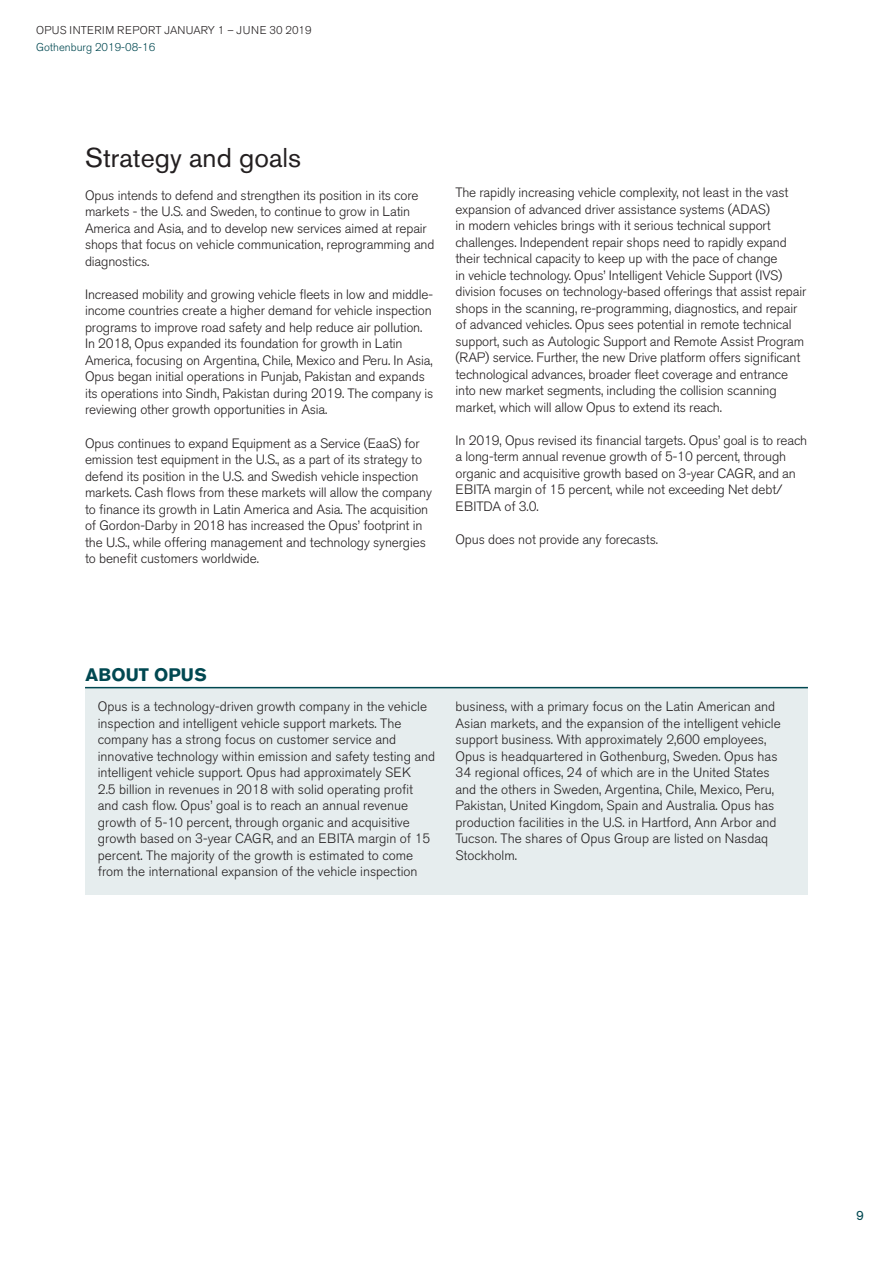
<style>
.page{position:relative;width:893px;height:1263px;background:#fff}
.page>*{position:absolute;margin:0;border:0;box-sizing:border-box;transform-origin:0 0}
.t1{font:27px "Akzidenz Grotesk BE";color:#231f20}
.t2{font:700 18px "Akzidenz Grotesk BE";color:#004851}
.t3{font:300 13.5px/16.5px "Akzidenz Grotesk BE";letter-spacing:-.01em;color:#231f20}
.t4{font:13.5px "Akzidenz Grotesk BE";color:#004851}
.t5{font:300 11.25px "Akzidenz Grotesk BE";letter-spacing:.01em;color:#231f20}
.t6{font:300 11.25px "Akzidenz Grotesk BE";color:#004851}
</style>
<div class="page">
<div style="left:85px;top:688px;width:723px;height:207px;background:#e6edee"></div>
<hr style="left:85px;top:687px;width:723px;height:1px;background:#004851">
<p class="t5" style="left:36px;top:24px;width:277px">OPUS INTERIM REPORT JANUARY 1 – JUNE 30 2019</p>
<p class="t6" style="left:36px;top:41px;width:121px">Gothenburg 2019-08-16</p>
<p class="t1" style="left:85px;top:141px;width:217px">Strategy and goals</p>
<p class="t3" style="left:85px;top:187px;width:351px">Opus intends to defend and strengthen its position in its core markets - the U.S. and Sweden, to continue to grow in Latin America and Asia, and to develop new services aimed at repair shops that focus on vehicle communication, reprogramming and diagnostics.</p>
<p class="t3" style="left:85px;top:286px;width:350px">Increased mobility and growing vehicle fleets in low and middle&shy;income countries create a higher demand for vehicle inspection programs to improve road safety and help reduce air pollution.<br>In 2018, Opus expanded its foundation for growth in Latin America, focusing on Argentina, Chile, Mexico and Peru. In Asia, Opus began initial operations in Punjab, Pakistan and expands its operations into Sindh, Pakistan during 2019. The company is reviewing other growth opportunities in Asia.</p>
<p class="t3" style="left:85px;top:435px;width:348px">Opus continues to expand Equipment as a Service (EaaS) for emission test equipment in the U.S., as a part of its strategy to defend its position in the U.S. and Swedish vehicle inspection markets. Cash flows from these markets will allow the company to finance its growth in Latin America and Asia. The acquisition of Gordon-Darby in 2018 has increased the Opus’ footprint in the U.S., while offering management and technology synergies to benefit customers worldwide.</p>
<p class="t3" style="left:455px;top:185px;width:352px">The rapidly increasing vehicle complexity, not least in the vast expansion of advanced driver assistance systems (ADAS)<br>in modern vehicles brings with it serious technical support challenges. Independent repair shops need to rapidly expand their technical capacity to keep up with the pace of change<br>in vehicle technology. Opus’ Intelligent Vehicle Support (IVS) division focuses on technology-based offerings that assist repair shops in the scanning, re-programming, diagnostics, and repair of advanced vehicles. Opus sees potential in remote technical support, such as Autologic Support and Remote Assist Program (RAP) service. Further, the new Drive platform offers significant technological advances, broader fleet coverage and entrance into new market segments, including the collision scanning market, which will allow Opus to extend its reach.</p>
<p class="t3" style="left:455px;top:432px;width:353px">In 2019, Opus revised its financial targets. Opus’ goal is to reach a long-term annual revenue growth of 5-10 percent, through organic and acquisitive growth based on 3-year CAGR, and an EBITA margin of 15 percent, while not exceeding Net debt/ EBITDA of 3.0.</p>
<p class="t3" style="left:455px;top:531px;width:204px">Opus does not provide any forecasts.</p>
<p class="t2" style="left:86px;top:664px;width:123px">ABOUT OPUS</p>
<p class="t3" style="left:98px;top:699px;width:339px">Opus is a technology-driven growth company in the vehicle inspection and intelligent vehicle support markets. The company has a strong focus on customer service and innovative technology within emission and safety testing and intelligent vehicle support. Opus had approximately SEK<br>2.5 billion in revenues in 2018 with solid operating profit and cash flow. Opus’ goal is to reach an annual revenue growth of 5-10 percent, through organic and acquisitive growth based on 3-year CAGR, and an EBITA margin of 15 percent. The majority of the growth is estimated to come from the international expansion of the vehicle inspection</p>
<p class="t3" style="left:455px;top:699px;width:327px">business, with a primary focus on the Latin American and Asian markets, and the expansion of the intelligent vehicle support business. With approximately 2,600 employees, Opus is headquartered in Gothenburg, Sweden. Opus has 34 regional offices, 24 of which are in the United States and the others in Sweden, Argentina, Chile, Mexico, Peru, Pakistan, United Kingdom, Spain and Australia. Opus has production facilities in the U.S. in Hartford, Ann Arbor and Tucson. The shares of Opus Group are listed on Nasdaq Stockholm.</p>
<p class="t4" style="left:856px;top:1208px;width:9px">9</p>
</div>
